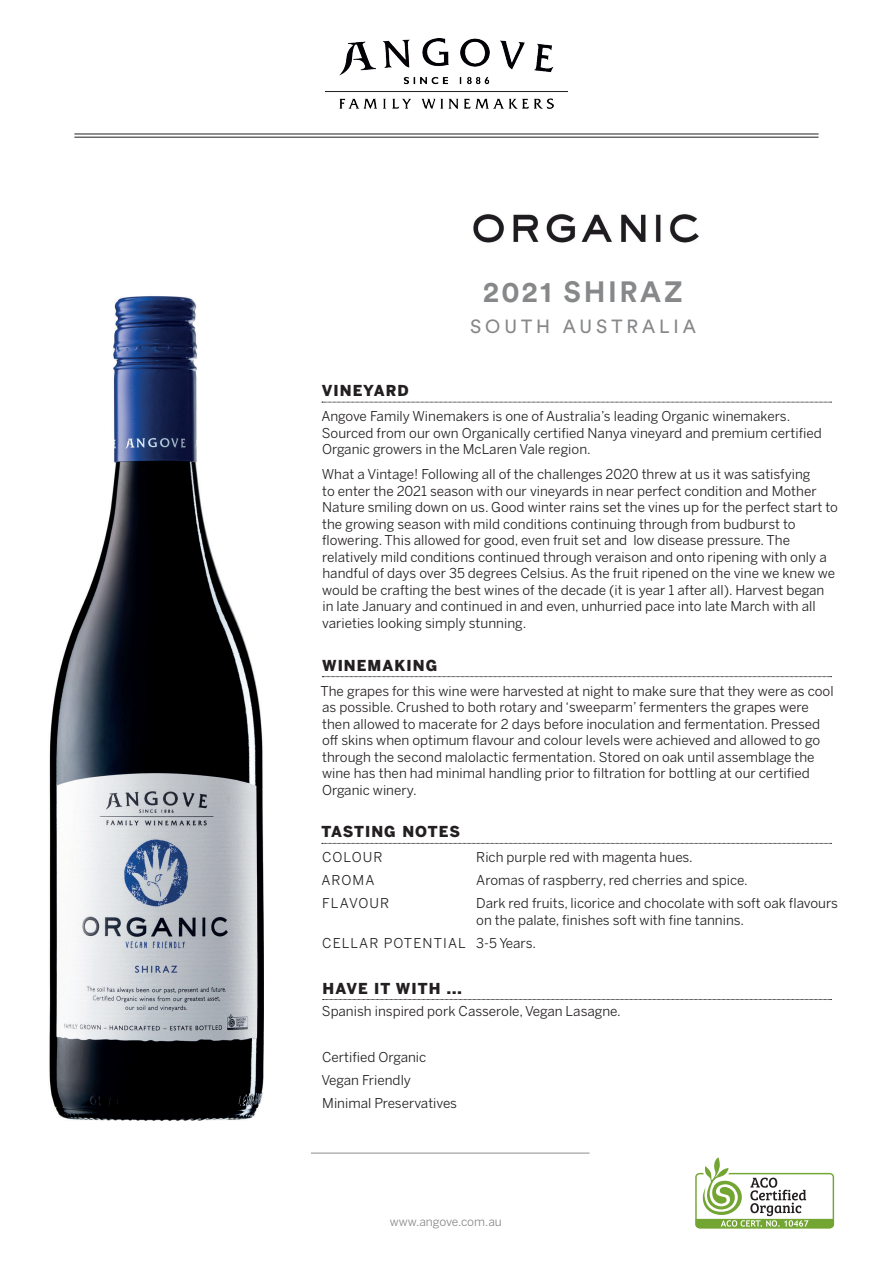
<style>
.page{position:relative;width:893px;height:1263px;background:#fff}
.page>*{position:absolute;margin:0;border:0;box-sizing:border-box;transform-origin:0 0}
.t1{font:700 29.1px "Circular Pro";letter-spacing:.09em;color:#86888a}
.t2{font:18.9px "Circular Pro";letter-spacing:.21em;color:#86888a}
.t3{font:900 15px "Benton Sans";letter-spacing:.07em;color:#231f20}
.t4{font:13.5px/16.5px "Benton Sans";color:#231f20}
.t5{font:13.5px "Benton Sans";letter-spacing:.08em;color:#231f20}
.t6{font:13.5px "Benton Sans";letter-spacing:.075em;color:#231f20}
.t7{font:12px "Benton Sans";color:#86888a}
</style>
<div class="page">
<svg style="left:322px;top:402px;width:509px;height:1px"></svg>
<svg style="left:322px;top:676px;width:509px;height:1px"></svg>
<svg style="left:322px;top:843px;width:509px;height:1px"></svg>
<svg style="left:323px;top:999px;width:508px;height:1px"></svg>
<img style="left:49px;top:296px;width:215px;height:825px">
<svg style="left:695px;top:1157px;width:139px;height:71px"></svg>
<img style="left:325px;top:38px;width:243px;height:71px">
<hr style="left:311px;top:1152px;width:278px;height:2px;background:#b2b5b5">
<hr style="left:74px;top:137px;width:745px;height:1px;background:#231f20">
<hr style="left:74px;top:134px;width:745px;height:1px;background:#231f20">
<img style="left:473px;top:214px;width:226px;height:29px">
<h1 class="t1" style="left:483px;top:271px;width:201px">2021 SHIRAZ</h1>
<h2 class="t2" style="left:470px;top:314px;width:227px">SOUTH AUSTRALIA</h2>
<p class="t3" style="left:322px;top:382px;width:89px">VINEYARD</p>
<p class="t4" style="left:321px;top:408px;width:502px">Angove Family Winemakers is one of Australia’s leading Organic winemakers.<br>Sourced from our own Organically certified Nanya vineyard and premium certified<br>Organic growers in the McLaren Vale region.</p>
<p class="t4" style="left:322px;top:466px;width:518px">What a Vintage! Following all of the challenges 2020 threw at us it was satisfying<br>to enter the 2021 season with our vineyards in near perfect condition and Mother Nature smiling down on us. Good winter rains set the vines up for the perfect start to the growing season with mild conditions continuing through from budburst to flowering. This allowed for good, even fruit set and low disease pressure. The relatively mild conditions continued through veraison and onto ripening with only a handful of days over 35 degrees Celsius. As the fruit ripened on the vine we knew we would be crafting the best wines of the decade (it is year 1 after all). Harvest began in late January and continued in and even, unhurried pace into late March with all varieties looking simply stunning.</p>
<p class="t3" style="left:322px;top:656px;width:117px">WINEMAKING</p>
<p class="t4" style="left:320px;top:682px;width:515px">The grapes for this wine were harvested at night to make sure that they were as cool as possible. Crushed to both rotary and ‘sweeparm’ fermenters the grapes were then allowed to macerate for 2 days before inoculation and fermentation. Pressed off skins when optimum flavour and colour levels were achieved and allowed to go through the second malolactic fermentation. Stored on oak until assemblage the wine has then had minimal handling prior to filtration for bottling at our certified Organic winery.</p>
<p class="t3" style="left:322px;top:823px;width:140px">TASTING NOTES</p>
<p class="t4" style="left:322px;top:849px;width:62px">COLOUR</p>
<p class="t4" style="left:476px;top:849px;width:218px">Rich purple red with magenta hues.</p>
<p class="t4" style="left:321px;top:872px;width:55px">AROMA</p>
<p class="t4" style="left:476px;top:872px;width:273px">Aromas of raspberry, red cherries and spice.</p>
<p class="t6" style="left:322px;top:895px;width:68px">FLAVOUR</p>
<p class="t4" style="left:476px;top:895px;width:363px">Dark red fruits, licorice and chocolate with soft oak flavours on the palate, finishes soft with fine tannins.</p>
<p class="t5" style="left:322px;top:935px;width:215px">CELLAR POTENTIAL 3-5 Years.</p>
<p class="t3" style="left:322px;top:979px;width:141px">HAVE IT WITH ...</p>
<p class="t4" style="left:322px;top:1003px;width:300px">Spanish inspired pork Casserole, Vegan Lasagne.</p>
<p class="t4" style="left:322px;top:1045px;width:137px;line-height:23px">Certified Organic<br>Vegan Friendly<br>Minimal Preservatives</p>
<p class="t7" style="left:390px;top:1215px;width:114px">www.angove.com.au</p>
</div>
